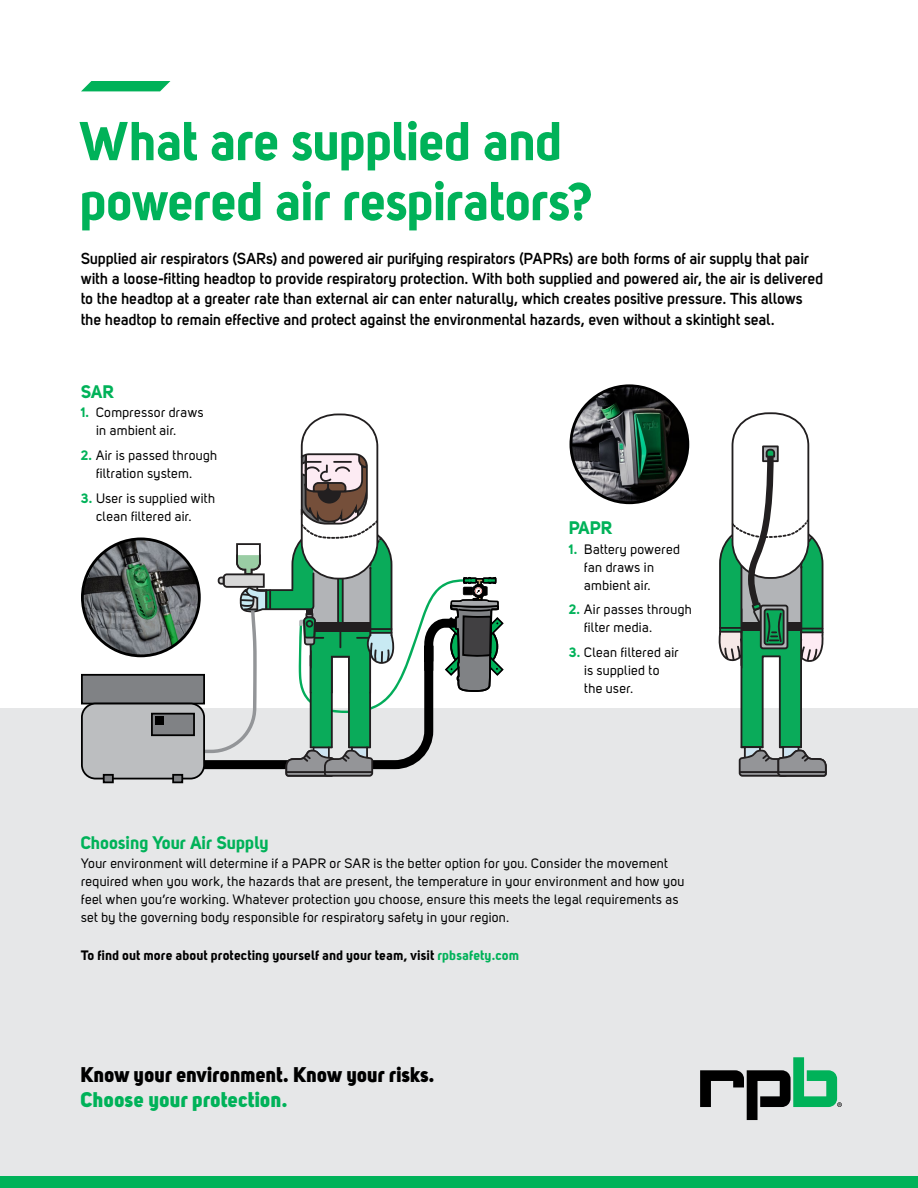
<style>
.page{position:relative;width:918px;height:1188px;background:#fff}
.page>*{position:absolute;margin:0;border:0;box-sizing:border-box;transform-origin:0 0}
.t1{font:54px/60px "Uni Sans Bold";letter-spacing:-.015em;color:#00b259}
.t2{font:21px "Uni Sans Heavy";letter-spacing:-.005em;color:#000}
.t3{font:21px "Uni Sans Heavy";letter-spacing:.005em;color:#00b259}
.t4{font:18px "Uni Sans Bold";color:#00b259}
.t5{font:700 15.75px/20.2px "Uni Sans Semi";letter-spacing:.005em;color:#000}
.t6{font:13.5px/18px "Uni Sans Regular";letter-spacing:.02em;color:#000}
.t7{font:13.5px "Uni Sans Bold";letter-spacing:.015em;color:#000}
.s1{font-family:"Uni Sans Bold";color:#00b259}
.s2{color:#00b259}
</style>
<div class="page">
<div style="left:0;top:708px;width:918px;height:480px;background:#e6e7e8"></div>
<svg style="left:117px;top:414px;width:387px;height:363px"></svg>
<svg style="left:81px;top:81px;width:89px;height:10px"></svg>
<svg style="left:718px;top:412px;width:109px;height:365px"></svg>
<img style="left:82px;top:539px;width:117px;height:117px;border-radius:58px">
<div style="left:81px;top:538px;width:120px;height:119px;border:3px solid #000;border-radius:50%"></div>
<img style="left:571px;top:386px;width:117px;height:117px;border-radius:58px">
<div style="left:570px;top:384px;width:119px;height:120px;border:3px solid #000;border-radius:50%"></div>
<div style="left:82px;top:675px;width:122px;height:29px;background:#808285"></div>
<div style="left:81px;top:674px;width:124px;height:30px;border:2px solid #000"></div>
<div style="left:82px;top:704px;width:122px;height:75px;background:#bcbec0;border-radius:14px"></div>
<div style="left:81px;top:703px;width:124px;height:76px;border:2px solid #000;border-radius:14px"></div>
<div style="left:104px;top:775px;width:9px;height:7px;background:#808285"></div>
<div style="left:103px;top:774px;width:11px;height:9px;border:2px solid #000"></div>
<div style="left:173px;top:775px;width:9px;height:7px;background:#808285"></div>
<div style="left:172px;top:774px;width:11px;height:9px;border:2px solid #000"></div>
<div style="left:152px;top:714px;width:42px;height:21px;background:#808285"></div>
<div style="left:151px;top:713px;width:44px;height:23px;border:2px solid #000"></div>
<div style="left:155px;top:717px;width:8px;height:8px;background:#000"></div>
<div style="left:0;top:1177px;width:918px;height:11px;background:#00b259"></div>
<svg style="left:700px;top:1057px;width:142px;height:63px"></svg>
<h1 class="t1" style="left:81px;top:110px;width:514px">What are supplied and powered air respirators?</h1>
<p class="t5" style="left:81px;top:248px;width:744px">Supplied air respirators (SARs) and powered air purifying respirators (PAPRs) are both forms of air supply that pair with a loose-fitting headtop to provide respiratory protection. With both supplied and powered air, the air is delivered to the headtop at a greater rate than external air can enter naturally, which creates positive pressure. This allows the headtop to remain effective and protect against the environmental hazards, even without a skintight seal.</p>
<h3 class="t4" style="left:81px;top:380px;width:35px">SAR</h3>
<p class="t6" style="left:96px;top:404px;width:109px;text-indent:-15px"><span class="s1">1.</span> Compressor draws in ambient air.</p>
<p class="t6" style="left:96px;top:446px;width:123px;text-indent:-15px"><span class="s1">2.</span> Air is passed through filtration system.</p>
<p class="t6" style="left:96px;top:489px;width:121px;text-indent:-15px"><span class="s1">3.</span> User is supplied with clean filtered air.</p>
<h3 class="t4" style="left:569px;top:517px;width:45px">PAPR</h3>
<p class="t6" style="left:584px;top:540px;width:97px;text-indent:-15px"><span class="s1">1.</span> Battery powered fan draws in ambient air.</p>
<p class="t6" style="left:584px;top:600px;width:109px;text-indent:-15px"><span class="s1">2.</span> Air passes through filter media.</p>
<p class="t6" style="left:584px;top:643px;width:96px;text-indent:-15px"><span class="s1">3.</span> Clean filtered air is supplied to the user.</p>
<h3 class="t4" style="left:81px;top:831px;width:189px">Choosing Your Air Supply</h3>
<p class="t6" style="left:81px;top:854px;width:605px">Your environment will determine if a PAPR or SAR is the better option for you. Consider the movement required when you work, the hazards that are present, the temperature in your environment and how you feel when you’re working. Whatever protection you choose, ensure this meets the legal requirements as set by the governing body responsible for respiratory safety in your region.</p>
<p class="t7" style="left:81px;top:947px;width:440px">To find out more about protecting yourself and your team, visit <span class="s2">rpbsafety.com</span></p>
<h2 class="t2" style="left:81px;top:1061px;width:356px">Know your environment. Know your risks.</h2>
<h2 class="t3" style="left:81px;top:1087px;width:209px">Choose your protection.</h2>
</div>
